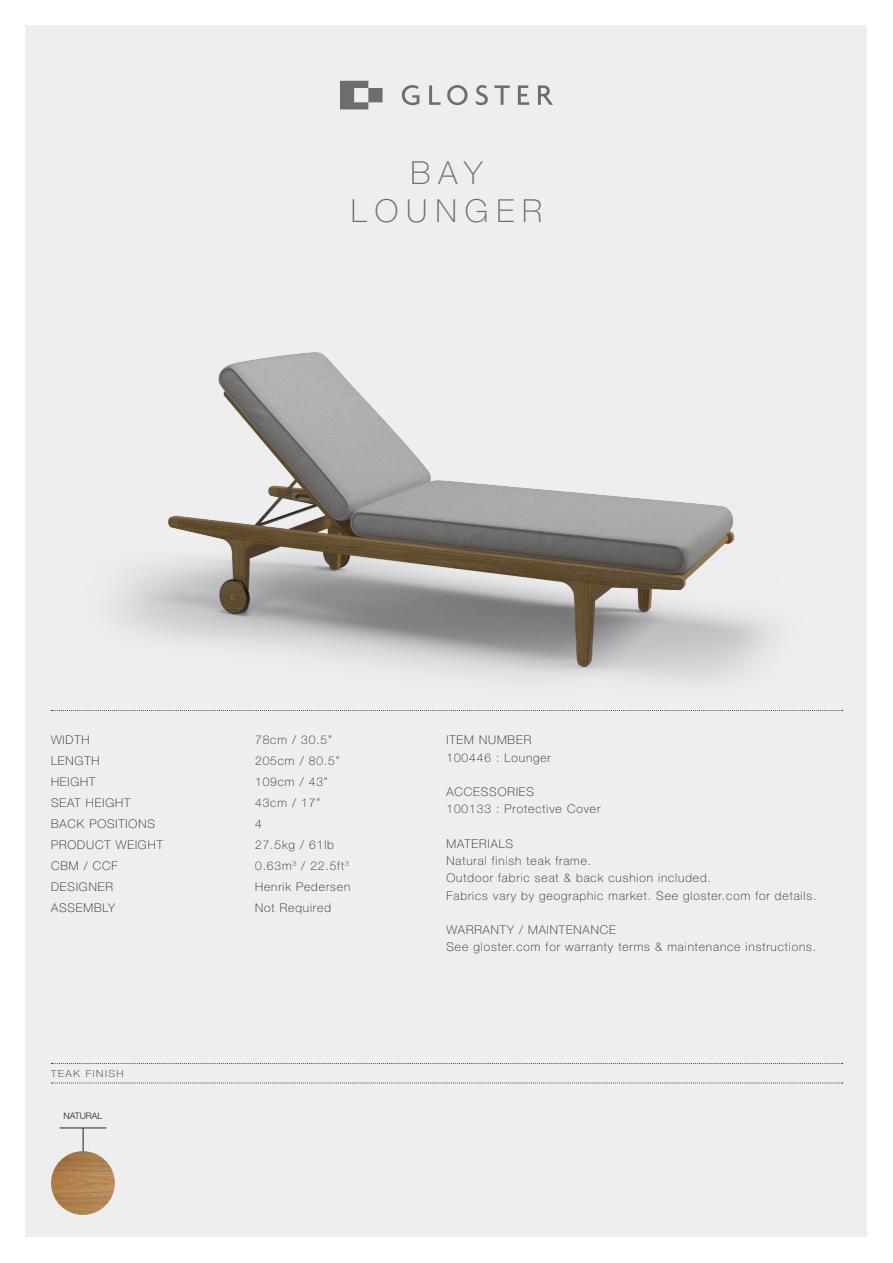
<style>
.page{position:relative;width:893px;height:1263px;background:#fff}
.page>*{position:absolute;margin:0;border:0;box-sizing:border-box;transform-origin:0 0}
.t1{font:100 31.8px "Helvetica Neue LT Pro";letter-spacing:.25em;color:#6c6d70}
.t2{font:100 12px/17.2px "Helvetica Neue LT Pro";letter-spacing:.075em;color:#231f20}
.t3{font:100 9.75px "Helvetica Neue LT Pro";letter-spacing:.15em;color:#231f20;scale:1.08 1}
.t4{font:300 9px "Helvetica Neue LT Pro";color:#231f20}
</style>
<div class="page">
<div style="left:26px;top:26px;width:841px;height:1211px;background:#eeeeef"></div>
<svg style="left:340px;top:81px;width:213px;height:28px"></svg>
<svg style="left:51px;top:1083px;width:792px;height:1px"></svg>
<svg style="left:51px;top:1063px;width:792px;height:1px"></svg>
<svg style="left:51px;top:710px;width:792px;height:1px"></svg>
<hr style="left:60px;top:1128px;width:46px;height:1px;background:#231f20">
<svg style="left:83px;top:1128px;width:1px;height:23px"></svg>
<img style="left:51px;top:1151px;width:64px;height:64px;border-radius:32px">
<img style="left:118px;top:352px;width:654px;height:329px">
<p class="t1" style="left:411px;top:154px;width:73px">BAY</p>
<p class="t1" style="left:351px;top:192px;width:193px">LOUNGER</p>
<p class="t2" style="left:51px;top:731px;width:40px">WIDTH</p>
<p class="t2" style="left:51px;top:752px;width:50px">LENGTH</p>
<p class="t2" style="left:51px;top:773px;width:46px">HEIGHT</p>
<p class="t2" style="left:51px;top:794px;width:81px">SEAT HEIGHT</p>
<p class="t2" style="left:51px;top:815px;width:105px">BACK POSITIONS</p>
<p class="t2" style="left:51px;top:836px;width:113px">PRODUCT WEIGHT</p>
<p class="t2" style="left:51px;top:857px;width:68px">CBM / CCF</p>
<p class="t2" style="left:51px;top:878px;width:63px">DESIGNER</p>
<p class="t2" style="left:51px;top:899px;width:66px">ASSEMBLY</p>
<p class="t3" style="left:51px;top:1067px;width:69px">TEAK FINISH</p>
<p class="t4" style="left:63px;top:1111px;width:41px">NATURAL</p>
<p class="t2" style="left:255px;top:731px;width:78px">78cm / 30.5”</p>
<p class="t2" style="left:255px;top:752px;width:86px">205cm / 80.5”</p>
<p class="t2" style="left:255px;top:773px;width:74px">109cm / 43”</p>
<p class="t2" style="left:255px;top:794px;width:67px">43cm / 17”</p>
<p class="t2" style="left:255px;top:815px;width:8px">4</p>
<p class="t2" style="left:255px;top:836px;width:80px">27.5kg / 61lb</p>
<p class="t2" style="left:255px;top:857px;width:95px">0.63m<sup>3</sup> / 22.5ft<sup>3</sup></p>
<p class="t2" style="left:255px;top:878px;width:97px">Henrik Pedersen</p>
<p class="t2" style="left:255px;top:899px;width:77px">Not Required</p>
<p class="t2" style="left:446px;top:731px;width:106px">ITEM NUMBER<br>100446 : Lounger</p>
<p class="t2" style="left:446px;top:783px;width:89px">ACCESSORIES</p>
<p class="t2" style="left:446px;top:800px;width:155px">100133 : Protective Cover</p>
<p class="t2" style="left:446px;top:835px;width:68px">MATERIALS</p>
<p class="t2" style="left:446px;top:852px;width:146px">Natural finish teak frame.</p>
<p class="t2" style="left:446px;top:869px;width:266px">Outdoor fabric seat &amp; back cushion included.</p>
<p class="t2" style="left:446px;top:886px;width:371px">Fabrics vary by geographic market. See gloster.com for details.</p>
<p class="t2" style="left:446px;top:921px;width:171px">WARRANTY / MAINTENANCE</p>
<p class="t2" style="left:446px;top:938px;width:371px">See gloster.com for warranty terms &amp; maintenance instructions.</p>
</div>
